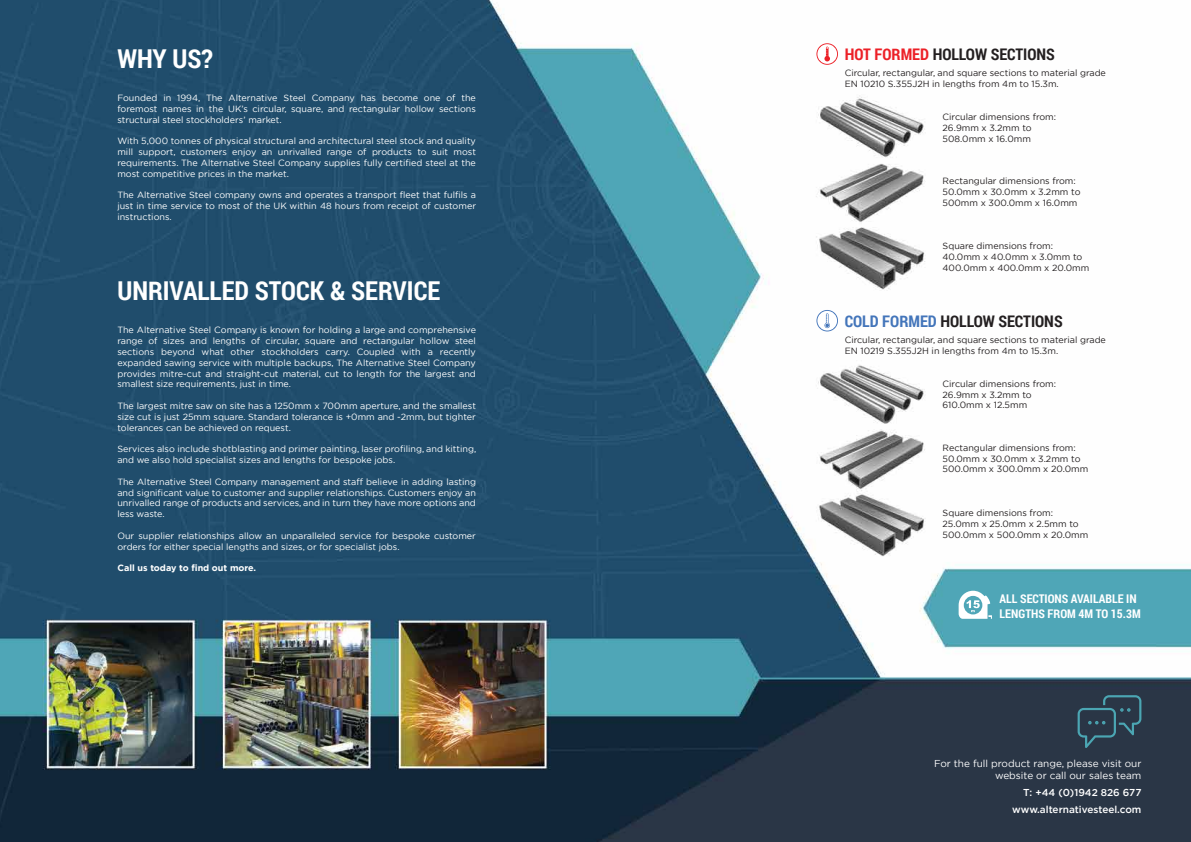
<style>
.page{position:relative;width:1191px;height:842px;background:#fff}
.page>*{position:absolute;margin:0;border:0;box-sizing:border-box;transform-origin:0 0}
.t1{font:700 26px "Roboto Condensed";color:#fff}
.t2{font:700 16px "Roboto Condensed";color:#231f20}
.t3{font:700 12px/14.4px "Roboto Condensed";color:#fff}
.t4{font:10px/12px "Gotham";color:#fff;text-align:right}
.t5{font:500 10px/17px "Gotham";color:#fff;text-align:right}
.t6{font:9px/10.8px "Gotham";color:#fff;text-align:justify}
.t7{font:9px/10.8px "Gotham";color:#231f20}
.t8{font:700 9px "Gotham";color:#fff}
.s1{color:#ec2027}
.s2{color:#4375ba}
</style>
<div class="page">
<img style="left:0;top:0;width:1191px;height:842px">
<svg style="left:816px;top:43px;width:22px;height:22px"></svg>
<svg style="left:816px;top:310px;width:22px;height:21px"></svg>
<svg style="left:958px;top:591px;width:34px;height:28px"></svg>
<svg style="left:1077px;top:695px;width:64px;height:53px;background:#2f4857"></svg>
<h1 class="t1" style="left:117px;top:40px;width:97px">WHY US?</h1>
<p class="t6" style="left:117px;top:92px;width:360px">Founded in 1994, The Alternative Steel Company has become one of the foremost names in the UK’s circular, square, and rectangular hollow sections structural steel stockholders’ market.</p>
<p class="t6" style="left:117px;top:135px;width:360px">With 5,000 tonnes of physical structural and architectural steel stock and quality mill support, customers enjoy an unrivalled range of products to suit most requirements. The Alternative Steel Company supplies fully certified steel at the most competitive prices in the market.</p>
<p class="t6" style="left:117px;top:189px;width:360px">The Alternative Steel company owns and operates a transport fleet that fulfils a just in time service to most of the UK within 48 hours from receipt of customer instructions.</p>
<h1 class="t1" style="left:117px;top:273px;width:324px">UNRIVALLED STOCK &amp; SERVICE</h1>
<p class="t6" style="left:117px;top:325px;width:360px">The Alternative Steel Company is known for holding a large and comprehensive range of sizes and lengths of circular, square and rectangular hollow steel sections beyond what other stockholders carry. Coupled with a recently expanded sawing service with multiple backups, The Alternative Steel Company provides mitre-cut and straight-cut material, cut to length for the largest and smallest size requirements, just in time.</p>
<p class="t6" style="left:117px;top:400px;width:360px">The largest mitre saw on site has a 1250mm x 700mm aperture, and the smallest size cut is just 25mm square. Standard tolerance is +0mm and -2mm, but tighter tolerances can be achieved on request.</p>
<p class="t6" style="left:117px;top:443px;width:360px">Services also include shotblasting and primer painting, laser profiling, and kitting, and we also hold specialist sizes and lengths for bespoke jobs.</p>
<p class="t6" style="left:117px;top:476px;width:360px">The Alternative Steel Company management and staff believe in adding lasting and significant value to customer and supplier relationships. Customers enjoy an unrivalled range of products and services, and in turn they have more options and less waste.</p>
<p class="t6" style="left:117px;top:530px;width:360px">Our supplier relationships allow an unparalleled service for bespoke customer orders for either special lengths and sizes, or for specialist jobs.</p>
<p class="t8" style="left:117px;top:562px;width:140px">Call us today to find out more.</p>
<h2 class="t2" style="left:844px;top:43px;width:212px"><span class="s1">HOT FORMED</span> HOLLOW SECTIONS</h2>
<p class="t7" style="left:844px;top:67px;width:263px">Circular, rectangular, and square sections to material grade<br>EN 10210 S.355J2H in lengths from 4m to 15.3m.</p>
<p class="t7" style="left:942px;top:111px;width:115px">Circular dimensions from:<br>26.9mm x 3.2mm to<br>508.0mm x 16.0mm</p>
<p class="t7" style="left:942px;top:175px;width:139px">Rectangular dimensions from:<br>50.0mm x 30.0mm x 3.2mm to<br>500mm x 300.0mm x 16.0mm</p>
<p class="t7" style="left:942px;top:240px;width:148px">Square dimensions from:<br>40.0mm x 40.0mm x 3.0mm to<br>400.0mm x 400.0mm x 20.0mm</p>
<h2 class="t2" style="left:844px;top:310px;width:219px"><span class="s2">COLD FORMED</span> HOLLOW SECTIONS</h2>
<p class="t7" style="left:844px;top:334px;width:263px">Circular, rectangular, and square sections to material grade<br>EN 10219 S.355J2H in lengths from 4m to 15.3m.</p>
<p class="t7" style="left:942px;top:378px;width:115px">Circular dimensions from:<br>26.9mm x 3.2mm to<br>610.0mm x 12.5mm</p>
<p class="t7" style="left:942px;top:442px;width:147px">Rectangular dimensions from:<br>50.0mm x 30.0mm x 3.2mm to<br>500.0mm x 300.0mm x 20.0mm</p>
<p class="t7" style="left:942px;top:507px;width:147px">Square dimensions from:<br>25.0mm x 25.0mm x 2.5mm to<br>500.0mm x 500.0mm x 20.0mm</p>
<h3 class="t3" style="left:999px;top:591px;width:143px">ALL SECTIONS AVAILABLE IN<br>LENGTHS FROM 4M TO 15.3M</h3>
<p class="t4" style="left:934px;top:757px;width:209px">For the full product range, please visit our website or call our sales team</p>
<p class="t5" style="left:1012px;top:784px;width:131px">T: +44 (0)1942 826 677 www.alternativesteel.com</p>
</div>
